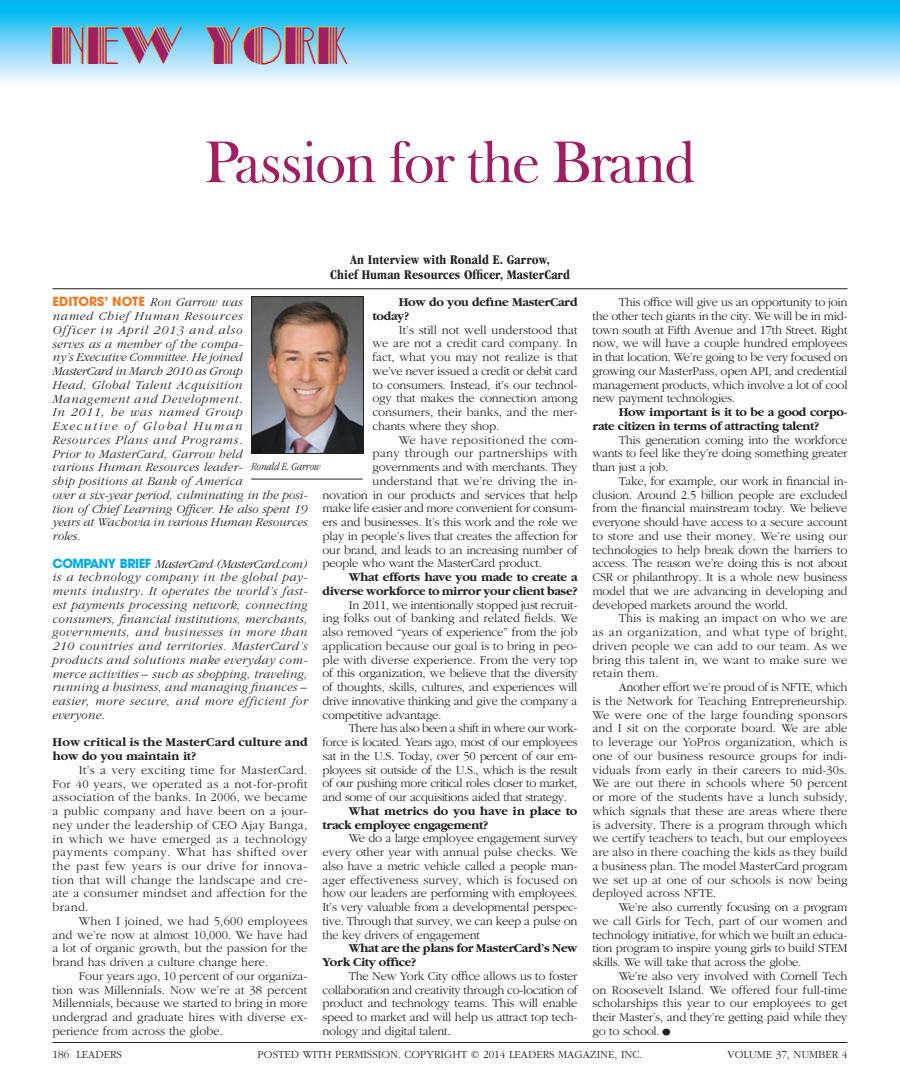
<style>
.page{position:relative;width:900px;height:1080px;background:#fff}
.page>*{position:absolute;margin:0;border:0;box-sizing:border-box;transform-origin:0 0}
.t1{font:60px "Frys Baskerville BT";letter-spacing:-.04em;color:#9e1f62}
.t2{font:45px "RM DEC Or";color:#9e1f62}
.t3{font:700 condensed 13.75px/15px "Garamond";letter-spacing:.01em;color:#231f20;text-align:center}
.t4{font:300 12.5px/13.8px "Garamond";letter-spacing:-.02em;color:#231f20;text-align:justify}
.t5{font:italic 300 12.5px/13.8px "Garamond";letter-spacing:.02em;color:#231f20}
.t6{font:700 12.5px/13.8px "Garamond";letter-spacing:-.02em;color:#231f20}
.t7{font:700 12.5px/13.8px "Garamond";letter-spacing:.02em;color:#231f20}
.t8{font:700 12.5px/13.8px "Garamond";color:#231f20}
.t9{font:300 12.5px "Garamond";color:#231f20}
.t10{font:300 12.5px "Garamond";letter-spacing:.02em;color:#231f20}
.t11{font:300 12.5px "Garamond";letter-spacing:.04em;color:#231f20}
.t12{font:700 12.5px "Avant Garde";color:#f47921}
.t13{font:300 11.25px "Garamond";color:#231f20}
.t14{font:italic 300 condensed 11.25px "Garamond";color:#231f20}
.s1{font-family:"Garamond";font-weight:300;font-style:italic;color:#231f20}
.s2{font-family:"Avant Garde";font-weight:700;font-style:normal;color:#00abe5}
.s3{font-size:22.5px}
</style>
<div class="page">
<svg style="left:0;top:0;width:900px;height:83px;background:#71d4f6"></svg>
<img style="left:253px;top:298px;width:109px;height:154px">
<div style="left:251px;top:296px;width:113px;height:158px;border:1px solid #231f20"></div>
<hr style="left:251px;top:479px;width:111px;height:1px;background:#231f20">
<hr style="left:52px;top:288px;width:796px;height:1px;background:#231f20">
<hr style="left:52px;top:1042px;width:796px;height:1px;background:#231f20">
<h2 class="t2" style="left:52px;top:9px;width:300px">NEW YORK</h2>
<h1 class="t1" style="left:204px;top:125px;width:494px">Passion for the Brand</h1>
<p class="t3" style="left:330px;top:252px;width:241px">An Interview with Ronald E. Garrow,<br>Chief Human Resources Officer, MasterCard</p>
<p class="t12" style="left:52px;top:294px;width:191px">EDITORS’ NOTE <span class="s1">Ron Garrow was</span></p>
<p class="t5" style="left:52px;top:309px;width:257px">named Chief Human Resources<br>Officer in April 2013 and also<br>serves as a member of the compa-<br>ny’s Executive Committee. He joined<br>MasterCard in March 2010 as Group<br>Head, Global Talent Acquisition<br>Management and Development.<br>In 2011, he was named Group<br>Executive of Global Human<br>Resources Plans and Programs.<br>Prior to MasterCard, Garrow held<br>various Human Resources leader-<br>ship positions at Bank of America<br>over a six-year period, culminating in the posi&shy;tion of Chief Learning Officer. He also spent 19 years at Wachovia in various Human Resources roles.</p>
<p class="t5" style="left:52px;top:557px;width:257px;text-align:justify"><span class="s2">COMPANY BRIEF</span> MasterCard (MasterCard.com) is a technology company in the global pay&shy;ments industry. It operates the world’s fast&shy;est payments processing network, connecting consumers, financial institutions, merchants, governments, and businesses in more than 210 countries and territories. MasterCard’s products and solutions make everyday com&shy;merce activities – such as shopping, traveling, running a business, and managing finances – easier, more secure, and more efficient for everyone.</p>
<p class="t7" style="left:52px;top:736px;width:257px">How critical is the MasterCard culture and how do you maintain it?</p>
<p class="t4" style="left:52px;top:763px;width:257px;text-indent:26px">It’s a very exciting time for MasterCard.<br>For 40 years, we operated as a not-for-profit association of the banks. In 2006, we became a public company and have been on a jour&shy;ney under the leadership of CEO Ajay Banga, in which we have emerged as a technology payments company. What has shifted over the past few years is our drive for innova&shy;tion that will change the landscape and cre&shy;ate a consumer mindset and affection for the brand.</p>
<p class="t4" style="left:52px;top:914px;width:257px;text-indent:26px">When I joined, we had 5,600 employees and we’re now at almost 10,000. We have had a lot of organic growth, but the passion for the brand has driven a culture change here.</p>
<p class="t4" style="left:52px;top:969px;width:257px;text-indent:26px">Four years ago, 10 percent of our organiza&shy;tion was Millennials. Now we’re at 38 percent Millennials, because we started to bring in more undergrad and graduate hires with diverse ex&shy;perience from across the globe.</p>
<p class="t6" style="left:372px;top:296px;width:207px;text-indent:26px">How do you define MasterCard today?</p>
<p class="t4" style="left:372px;top:323px;width:207px;text-indent:26px">It’s still not well understood that we are not a credit card company. In fact, what you may not realize is that we’ve never issued a credit or debit card to consumers. Instead, it’s our technol&shy;ogy that makes the connection among consumers, their banks, and the mer&shy;chants where they shop.</p>
<p class="t11" style="left:399px;top:433px;width:180px">We have repositioned the com-</p>
<p class="t10" style="left:372px;top:447px;width:207px">pany through our partnerships with</p>
<p class="t4" style="left:372px;top:461px;width:207px">governments and with merchants. They</p>
<p class="t9" style="left:372px;top:474px;width:206px">understand that we’re driving the in-</p>
<p class="t4" style="left:322px;top:488px;width:256px">novation in our products and services that help</p>
<p class="t4" style="left:322px;top:502px;width:256px">make life easier and more convenient for consum-</p>
<p class="t4" style="left:322px;top:516px;width:257px">ers and businesses. It’s this work and the role we</p>
<p class="t4" style="left:322px;top:529px;width:257px">play in people’s lives that creates the affection for</p>
<p class="t4" style="left:322px;top:543px;width:257px">our brand, and leads to an increasing number of</p>
<p class="t4" style="left:322px;top:557px;width:221px">people who want the MasterCard product.</p>
<p class="t6" style="left:322px;top:571px;width:257px;text-align:right">What efforts have you made to create a diverse workforce to mirror your client base?</p>
<p class="t4" style="left:322px;top:598px;width:257px;text-indent:26px">In 2011, we intentionally stopped just recruit&shy;ing folks out of banking and related fields. We also removed “years of experience” from the job application because our goal is to bring in peo&shy;ple with diverse experience. From the very top of this organization, we believe that the diversity of thoughts, skills, cultures, and experiences will drive innovative thinking and give the company a competitive advantage.</p>
<p class="t4" style="left:322px;top:722px;width:257px;text-indent:26px">There has also been a shift in where our work&shy;force is located. Years ago, most of our employees sat in the U.S. Today, over 50 percent of our em&shy;ployees sit outside of the U.S., which is the result of our pushing more critical roles closer to market, and some of our acquisitions aided that strategy.</p>
<p class="t8" style="left:322px;top:804px;width:256px;text-indent:26px">What metrics do you have in place to track employee engagement?</p>
<p class="t4" style="left:322px;top:832px;width:257px;text-indent:26px">We do a large employee engagement survey every other year with annual pulse checks. We also have a metric vehicle called a people man&shy;ager effectiveness survey, which is focused on how our leaders are performing with employees.<br>It’s very valuable from a developmental perspec&shy;tive. Through that survey, we can keep a pulse on the key drivers of engagement</p>
<p class="t6" style="left:322px;top:942px;width:257px;text-indent:26px">What are the plans for MasterCard’s New<br>York City office?</p>
<p class="t4" style="left:322px;top:969px;width:257px;text-indent:26px">The New York City office allows us to foster collaboration and creativity through co-location of product and technology teams. This will enable speed to market and will help us attract top tech&shy;nology and digital talent.</p>
<p class="t14" style="left:251px;top:460px;width:71px">Ronald E. Garrow</p>
<p class="t4" style="left:593px;top:296px;width:257px;text-indent:26px">This office will give us an opportunity to join the other tech giants in the city. We will be in mid&shy;town south at Fifth Avenue and 17th Street. Right now, we will have a couple hundred employees in that location. We’re going to be very focused on growing our MasterPass, open API, and credential management products, which involve a lot of cool new payment technologies.</p>
<p class="t6" style="left:593px;top:406px;width:257px;text-indent:26px">How important is it to be a good corpo&shy;rate citizen in terms of attracting talent?</p>
<p class="t4" style="left:593px;top:433px;width:257px;text-indent:26px">This generation coming into the workforce wants to feel like they’re doing something greater than just a job.</p>
<p class="t4" style="left:593px;top:474px;width:257px;text-indent:26px">Take, for example, our work in financial in&shy;clusion. Around 2.5 billion people are excluded from the financial mainstream today. We believe everyone should have access to a secure account to store and use their money. We’re using our technologies to help break down the barriers to access. The reason we’re doing this is not about CSR or philanthropy. It is a whole new business model that we are advancing in developing and developed markets around the world.</p>
<p class="t4" style="left:593px;top:612px;width:257px;text-indent:26px">This is making an impact on who we are as an organization, and what type of bright, driven people we can add to our team. As we bring this talent in, we want to make sure we retain them.</p>
<p class="t4" style="left:593px;top:681px;width:257px;text-indent:26px">Another effort we’re proud of is NFTE, which is the Network for Teaching Entrepreneurship.<br>We were one of the large founding sponsors and I sit on the corporate board. We are able to leverage our YoPros organization, which is one of our business resource groups for indi&shy;viduals from early in their careers to mid-30s.<br>We are out there in schools where 50 percent or more of the students have a lunch subsidy, which signals that these are areas where there is adversity. There is a program through which we certify teachers to teach, but our employees are also in there coaching the kids as they build a business plan. The model MasterCard program we set up at one of our schools is now being deployed across NFTE.</p>
<p class="t4" style="left:593px;top:901px;width:257px;text-indent:26px">We’re also currently focusing on a program we call Girls for Tech, part of our women and technology initiative, for which we built an educa&shy;tion program to inspire young girls to build STEM skills. We will take that across the globe.</p>
<p class="t4" style="left:593px;top:969px;width:257px;text-indent:26px">We’re also very involved with Cornell Tech on Roosevelt Island. We offered four full-time scholarships this year to our employees to get their Master’s, and they’re getting paid while they go to school.<span class="s3">•</span></p>
<p class="t13" style="left:52px;top:1048px;width:71px">186 LEADERS</p>
<p class="t13" style="left:258px;top:1048px;width:386px">POSTED WITH PERMISSION. COPYRIGHT © 2014 LEADERS MAGAZINE, INC.</p>
<p class="t13" style="left:728px;top:1048px;width:121px">VOLUME 37, NUMBER 4</p>
</div>
